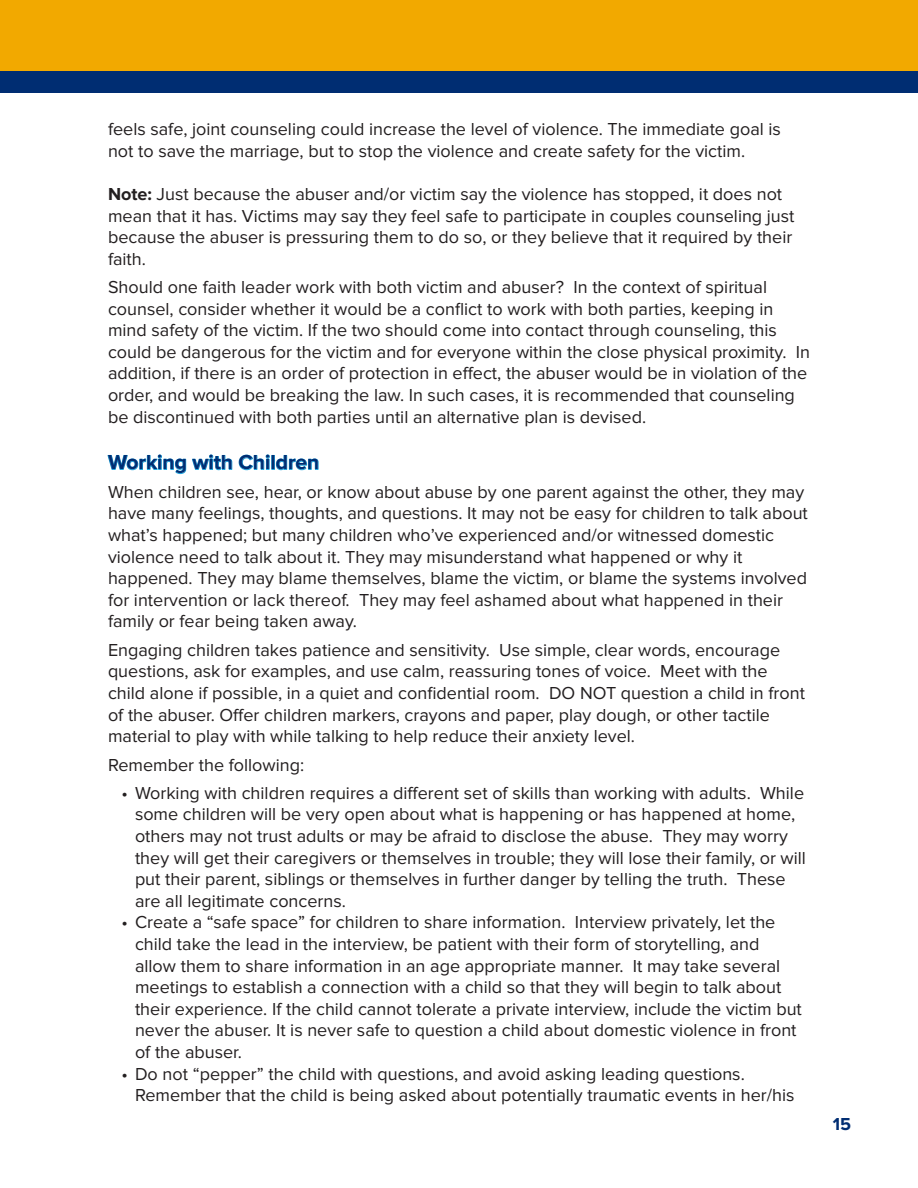
<style>
.page{position:relative;width:918px;height:1188px;background:#fff}
.page>*{position:absolute;margin:0;border:0;box-sizing:border-box;transform-origin:0 0}
.Headings_1{font:700 21px "Proxima Nova";color:#002d72}
.Body_Text{font:18px/21.6px "Proxima Nova";color:#231f20}
.t1{font:700 18px "Proxima Nova";color:#002d72}
.s1{font-weight:700}
</style>
<div class="page">
<div style="left:0;top:0;width:918px;height:86px;background:#f2a900"></div>
<div style="left:0;top:71px;width:918px;height:22px;background:#002d72"></div>
<svg style="left:107px;top:454px;width:79px;height:20px"></svg>
<svg style="left:192px;top:454px;width:127px;height:16px"></svg>
<p class="Body_Text" style="left:108px;top:119px;width:674px">feels safe, joint counseling could increase the level of violence. The immediate goal is not to save the marriage, but to stop the violence and create safety for the victim.</p>
<p class="Body_Text" style="left:108px;top:183px;width:688px"><span class="s1">Note:</span> Just because the abuser and/or victim say the violence has stopped, it does not mean that it has. Victims may say they feel safe to participate in couples counseling just because the abuser is pressuring them to do so, or they believe that it required by their faith.</p>
<p class="Body_Text" style="left:108px;top:277px;width:703px">Should one faith leader work with both victim and abuser? In the context of spiritual counsel, consider whether it would be a conflict to work with both parties, keeping in mind safety of the victim. If the two should come into contact through counseling, this could be dangerous for the victim and for everyone within the close physical proximity. In addition, if there is an order of protection in effect, the abuser would be in violation of the order, and would be breaking the law. In such cases, it is recommended that counseling be discontinued with both parties until an alternative plan is devised.</p>
<p class="Headings_1" style="left:108px;top:450px;width:213px">Working with Children</p>
<p class="Body_Text" style="left:108px;top:481px;width:701px">When children see, hear, or know about abuse by one parent against the other, they may have many feelings, thoughts, and questions. It may not be easy for children to talk about what’s happened; but many children who’ve experienced and/or witnessed domestic violence need to talk about it. They may misunderstand what happened or why it happened. They may blame themselves, blame the victim, or blame the systems involved for intervention or lack thereof. They may feel ashamed about what happened in their family or fear being taken away.</p>
<p class="Body_Text" style="left:108px;top:639px;width:699px">Engaging children takes patience and sensitivity. Use simple, clear words, encourage questions, ask for examples, and use calm, reassuring tones of voice. Meet with the child alone if possible, in a quiet and confidential room. DO NOT question a child in front of the abuser. Offer children markers, crayons and paper, play dough, or other tactile material to play with while talking to help reduce their anxiety level.</p>
<p class="Body_Text" style="left:108px;top:754px;width:198px">Remember the following:</p>
<p class="Body_Text" style="left:135px;top:782px;width:673px;text-indent:-14px">• Working with children requires a different set of skills than working with adults. While some children will be very open about what is happening or has happened at home, others may not trust adults or may be afraid to disclose the abuse. They may worry they will get their caregivers or themselves in trouble; they will lose their family, or will put their parent, siblings or themselves in further danger by telling the truth. These are all legitimate concerns.</p>
<p class="Body_Text" style="left:135px;top:912px;width:668px;text-indent:-14px">• Create a “safe space” for children to share information. Interview privately, let the child take the lead in the interview, be patient with their form of storytelling, and allow them to share information in an age appropriate manner. It may take several meetings to establish a connection with a child so that they will begin to talk about their experience. If the child cannot tolerate a private interview, include the victim but never the abuser. It is never safe to question a child about domestic violence in front of the abuser.</p>
<p class="Body_Text" style="left:135px;top:1063px;width:661px;text-indent:-14px">• Do not “pepper” the child with questions, and avoid asking leading questions.<br>Remember that the child is being asked about potentially traumatic events in her/his</p>
<p class="t1" style="left:833px;top:1114px;width:20px">15</p>
</div>
